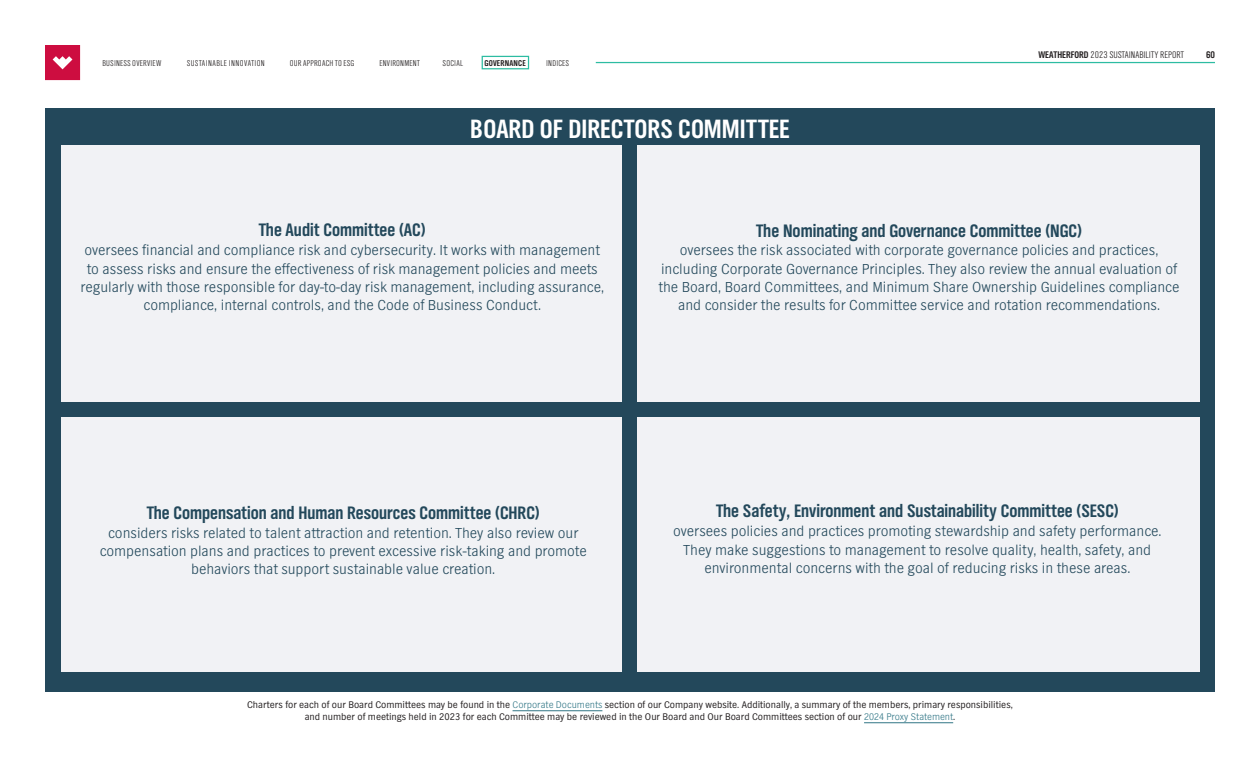
<style>
.page{position:relative;width:1260px;height:765px;background:#fff}
.page>*{position:absolute;margin:0;border:0;box-sizing:border-box;transform-origin:0 0}
.t1{font:27.5px "TV Nord EF Bold Con";color:#fff}
.t2{font:18.75px "TV Nord EF Bold Con";color:#23485b}
.t3{font:300 15px/18.2px "TV Nord EF";color:#23485b;text-align:center}
.t4{font:10px/12px "TV Nord EF";color:#231f20;text-align:center}
.t5{font:10px "TV Nord EF Light Con";color:#231f20}
.t6{font:10px "TV Nord EF Bold Con";color:#231f20}
.t7{font:8.75px "TV Nord EF Light Con";letter-spacing:.025em;color:#231f20}
.t8{font:8.75px "TV Nord EF Light Con";letter-spacing:.045em;color:#231f20}
.t9{font:8.75px "TV Nord EF Bold Con";letter-spacing:.025em;color:#231f20}
.s1{font-family:"TV Nord EF Bold Con"}
.s2{font-weight:300;color:#317686}
</style>
<div class="page">
<div style="left:482px;top:56px;width:47px;height:13px;border:1px solid #2dbca2"></div>
<hr style="left:596px;top:62px;width:619px;height:1px;background:#2dbca2">
<svg style="left:45px;top:45px;width:35px;height:35px"></svg>
<div style="left:45px;top:109px;width:1170px;height:583px;background:#23485b"></div>
<div style="left:62px;top:145px;width:560px;height:256px;background:#f1f2f5"></div>
<div style="left:638px;top:145px;width:562px;height:256px;background:#f1f2f5"></div>
<div style="left:62px;top:417px;width:560px;height:255px;background:#f1f2f5"></div>
<div style="left:638px;top:417px;width:562px;height:255px;background:#f1f2f5"></div>
<hr style="left:513px;top:710px;width:89px;height:1px;background:#317686">
<hr style="left:864px;top:722px;width:89px;height:1px;background:#317686">
<p class="t7" style="left:102px;top:58px;width:61px">BUSINESS OVERVIEW</p>
<p class="t8" style="left:187px;top:58px;width:80px">SUSTAINABLE INNOVATION</p>
<p class="t7" style="left:290px;top:58px;width:66px">OUR APPROACH TO ESG</p>
<p class="t7" style="left:379px;top:58px;width:42px">ENVIRONMENT</p>
<p class="t7" style="left:443px;top:58px;width:22px">SOCIAL</p>
<p class="t9" style="left:484px;top:58px;width:43px">GOVERNANCE</p>
<p class="t7" style="left:546px;top:58px;width:24px">INDICES</p>
<h1 class="t1" style="left:470px;top:112px;width:321px">BOARD OF DIRECTORS COMMITTEE</h1>
<p class="t5" style="left:1039px;top:49px;width:147px"><span class="s1">WEATHERFORD</span> 2023 SUSTAINABILITY REPORT</p>
<p class="t6" style="left:1206px;top:48px;width:11px">60</p>
<p class="t2" style="left:259px;top:219px;width:168px">The Audit Committee (AC)</p>
<p class="t3" style="left:80px;top:241px;width:525px">oversees financial and compliance risk and cybersecurity. It works with management to assess risks and ensure the effectiveness of risk management policies and meets regularly with those responsible for day-to-day risk management, including assurance, compliance, internal controls, and the Code of Business Conduct.</p>
<p class="t2" style="left:756px;top:219px;width:327px">The Nominating and Governance Committee (NGC)</p>
<p class="t3" style="left:659px;top:241px;width:522px">oversees the risk associated with corporate governance policies and practices, including Corporate Governance Principles. They also review the annual evaluation of the Board, Board Committees, and Minimum Share Ownership Guidelines compliance and consider the results for Committee service and rotation recommendations.</p>
<p class="t2" style="left:147px;top:502px;width:395px">The Compensation and Human Resources Committee (CHRC)</p>
<p class="t3" style="left:100px;top:524px;width:489px">considers risks related to talent attraction and retention. They also review our compensation plans and practices to prevent excessive risk-taking and promote behaviors that support sustainable value creation.</p>
<p class="t2" style="left:716px;top:500px;width:404px">The Safety, Environment and Sustainability Committee (SESC)</p>
<p class="t3" style="left:673px;top:522px;width:490px">oversees policies and practices promoting stewardship and safety performance.<br>They make suggestions to management to resolve quality, health, safety, and environmental concerns with the goal of reducing risks in these areas.</p>
<p class="t4" style="left:247px;top:699px;width:767px">Charters for each of our Board Committees may be found in the <span class="s2">Corporate Documents</span> section of our Company website. Additionally, a summary of the members, primary responsibilities, and number of meetings held in 2023 for each Committee may be reviewed in the Our Board and Our Board Committees section of our <span class="s2">2024 Proxy Statement</span>.</p>
</div>
